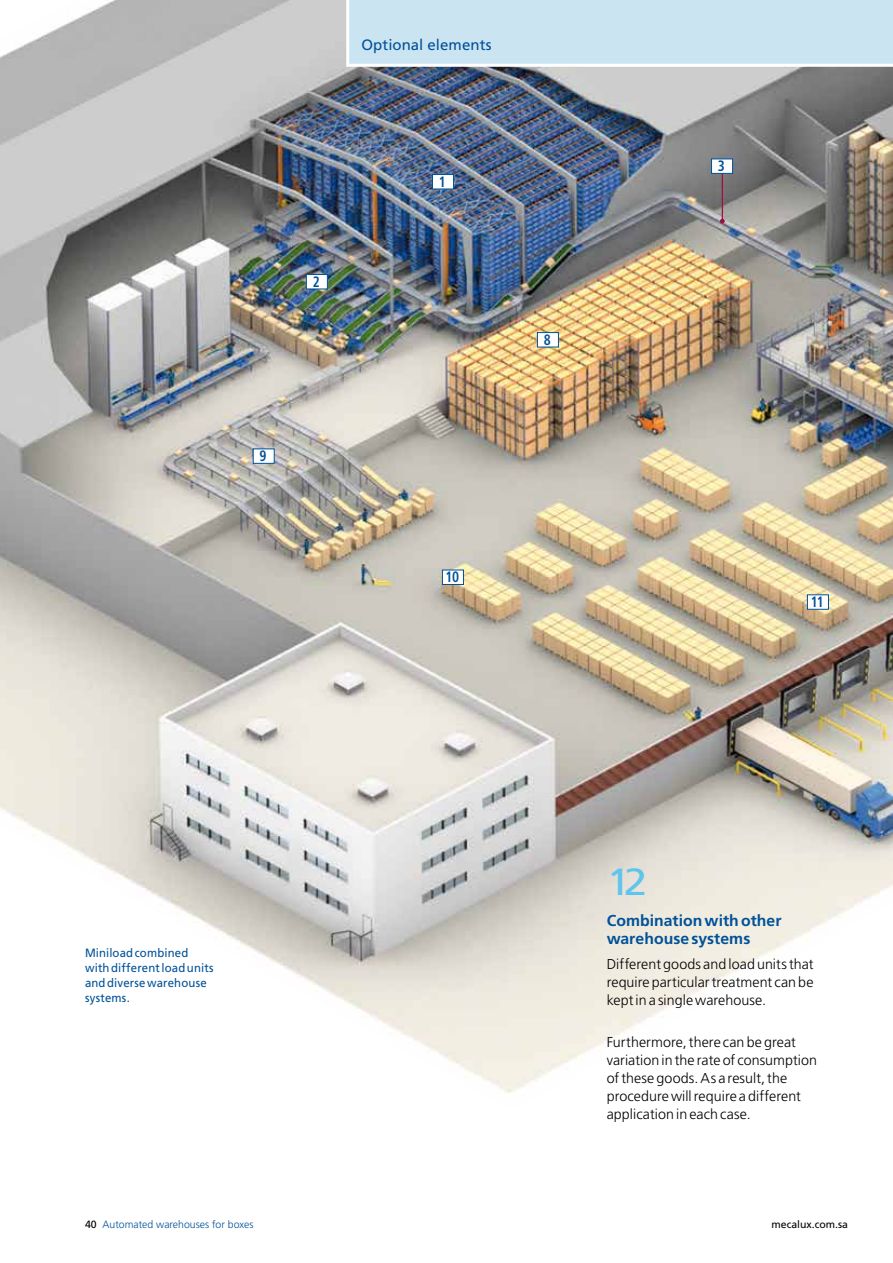
<style>
.page{position:relative;width:893px;height:1263px;background:#fff}
.page>*{position:absolute;margin:0;border:0;box-sizing:border-box;transform-origin:0 0}
.t1{font:37.8px "Frutiger LT Std";color:#5ec5ed;scale:1.11 1}
.t2{font:700 15.75px/18.8px "Frutiger LT Std";letter-spacing:.005em;color:#005198}
.t3{font:15px "Frutiger LT Std";letter-spacing:.005em;color:#005198}
.t4{font:700 condensed 15px "Frutiger LT Std";color:#005198;scale:.9 1}
.t5{font:300 14.25px/18px "Frutiger LT Std";letter-spacing:.005em;color:#000;text-align:justify}
.t6{font:12px/15px "Frutiger LT Std";letter-spacing:.015em;color:#005198;scale:.95 1}
.t7{font:300 10.5px "Frutiger LT Std";color:#005198}
.t8{font:10.5px "Frutiger LT Std";color:#000}
.s1{font-weight:400;color:#000}
</style>
<div class="page">
<img style="left:0;top:0;width:893px;height:1093px">
<div style="left:346px;top:0;width:547px;height:67px;background:#cbe4f1"></div>
<div style="left:253px;top:449px;width:21px;height:14px;background:#fff"></div>
<div style="left:306px;top:274px;width:22px;height:15px;background:#fff;border:1px solid #005198"></div>
<div style="left:537px;top:332px;width:22px;height:15px;background:#fff;border:1px solid #005198"></div>
<div style="left:432px;top:174px;width:22px;height:15px;background:#fff;border:1px solid #005198"></div>
<hr style="left:722px;top:163px;width:1px;height:58px;background:#9b103d">
<svg style="left:720px;top:219px;width:5px;height:4px"></svg>
<div style="left:711px;top:159px;width:22px;height:15px;background:#fff;border:1px solid #005198"></div>
<div style="left:807px;top:595px;width:22px;height:14px;background:#fff;border:1px solid #005198"></div>
<div style="left:442px;top:570px;width:22px;height:15px;background:#fff;border:1px solid #005198"></div>
<p class="t3" style="left:361px;top:35px;width:132px">Optional elements</p>
<p class="t4" style="left:313px;top:273px;width:9px">2</p>
<p class="t4" style="left:439px;top:173px;width:9px">1</p>
<p class="t4" style="left:260px;top:447px;width:9px">9</p>
<p class="t4" style="left:445px;top:568px;width:17px">10</p>
<p class="t4" style="left:544px;top:331px;width:9px">8</p>
<p class="t4" style="left:718px;top:157px;width:9px">3</p>
<p class="t4" style="left:811px;top:593px;width:16px">11</p>
<p class="t6" style="left:85px;top:945px;width:137px">Miniload combined with different load units and diverse warehouse systems.</p>
<h1 class="t1" style="left:607px;top:859px;width:38px">12</h1>
<p class="t2" style="left:607px;top:911px;width:176px">Combination with other warehouse systems</p>
<p class="t5" style="left:607px;top:955px;width:208px">Different goods and load units that require particular treatment can be kept in a single warehouse.</p>
<p class="t5" style="left:607px;top:1033px;width:212px;text-align:left">Furthermore, there can be great variation in the rate of consumption of these goods. As a result, the procedure will require a different application in each case.</p>
<p class="t7" style="left:85px;top:1219px;width:170px"><span class="s1">40</span> Automated warehouses for boxes</p>
<p class="t8" style="left:771px;top:1218px;width:78px">mecalux.com.sa</p>
</div>
